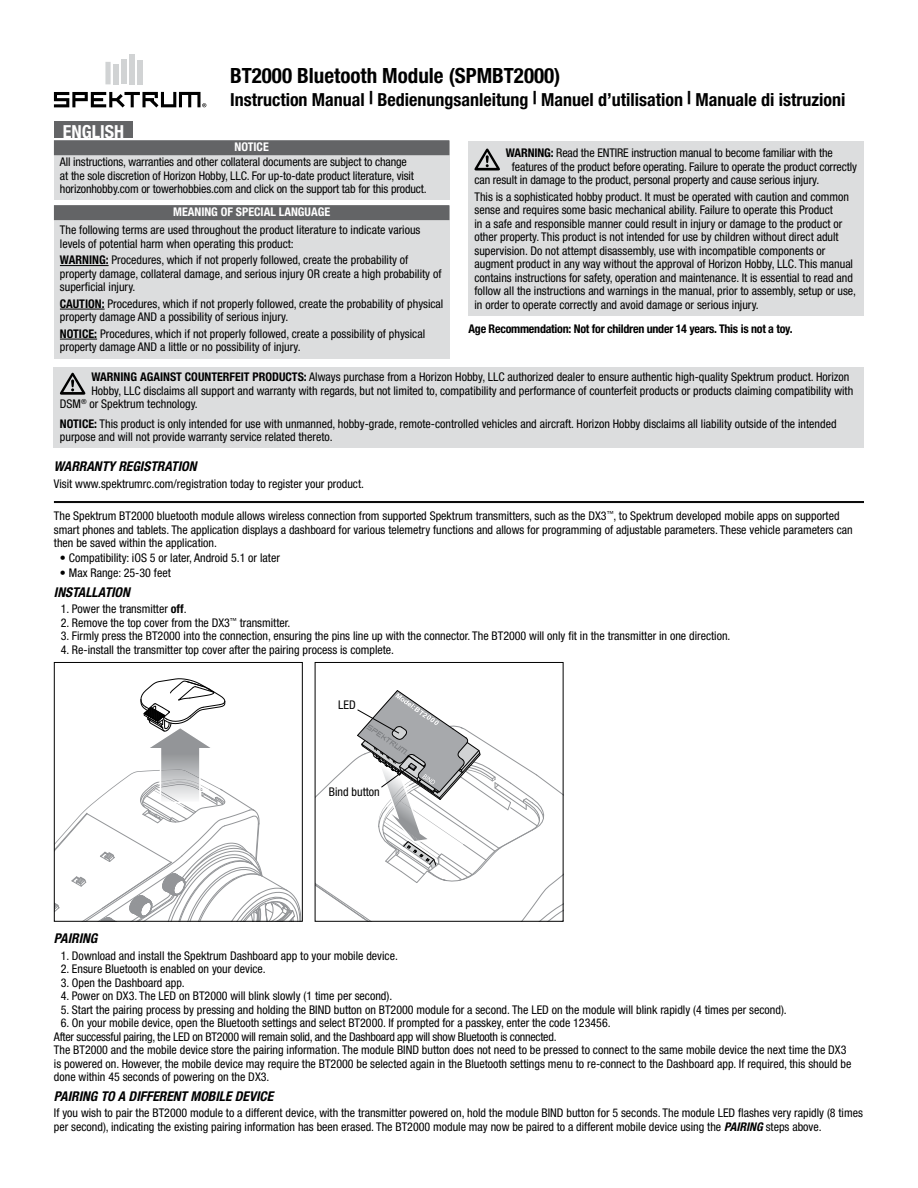
<style>
.page{position:relative;width:918px;height:1188px;background:#fff}
.page>*{position:absolute;margin:0;border:0;box-sizing:border-box;transform-origin:0 0}
.t1{font:700 condensed 21px "Helvetica Neue LT Std";color:#000}
.t2{font:700 condensed 18px "Helvetica Neue LT Std";color:#000}
.t3{font:700 condensed 18px "Helvetica Neue LT Std";color:#fff}
.t4{font:italic 700 condensed 13.5px "Helvetica Neue LT Std";color:#000}
.t5{font:condensed 12px/13.5px "Helvetica Neue LT Std";color:#000}
.t6{font:700 condensed 12px "Helvetica Neue LT Std";letter-spacing:-.02em;color:#000}
.t7{font:700 condensed 12px "Helvetica Neue LT Std";color:#fff}
.s1{font-weight:700}
.s2{font-weight:700;font-style:italic}
</style>
<div class="page">
<hr style="left:54px;top:501px;width:810px;height:1px;background:#000">
<hr style="left:54px;top:502px;width:810px;height:1px;background:#000">
<svg style="left:56px;top:678px;width:245px;height:242px"></svg>
<div style="left:54px;top:662px;width:249px;height:260px;border:1px solid #000"></div>
<svg style="left:315px;top:690px;width:248px;height:231px"></svg>
<div style="left:54px;top:122px;width:79px;height:16px;background:#636466"></div>
<div style="left:54px;top:367px;width:810px;height:48px;background:#dcddde"></div>
<div style="left:54px;top:413px;width:810px;height:35px;background:#dcddde"></div>
<svg style="left:60px;top:373px;width:25px;height:22px"></svg>
<div style="left:469px;top:141px;width:395px;height:175px;background:#dcddde"></div>
<svg style="left:475px;top:149px;width:25px;height:22px"></svg>
<div style="left:54px;top:206px;width:395px;height:153px;background:#dcddde"></div>
<div style="left:54px;top:205px;width:395px;height:15px;background:#636466"></div>
<hr style="left:60px;top:265px;width:49px;height:1px;background:#000">
<hr style="left:60px;top:309px;width:45px;height:1px;background:#000">
<hr style="left:60px;top:339px;width:37px;height:1px;background:#000">
<div style="left:54px;top:141px;width:395px;height:59px;background:#dcddde"></div>
<div style="left:54px;top:140px;width:395px;height:15px;background:#636466"></div>
<div style="left:137px;top:60px;width:5px;height:24px;background:#d1d3d4"></div>
<div style="left:129px;top:54px;width:5px;height:30px;background:#d1d3d4"></div>
<div style="left:121px;top:59px;width:5px;height:25px;background:#d1d3d4"></div>
<div style="left:113px;top:64px;width:6px;height:20px;background:#d1d3d4"></div>
<div style="left:105px;top:62px;width:6px;height:22px;background:#d1d3d4"></div>
<svg style="left:54px;top:92px;width:152px;height:16px"></svg>
<h2 class="t3" style="left:63px;top:125px;width:63px">ENGLISH</h2>
<h1 class="t1" style="left:230px;top:68px;width:332px">BT2000 Bluetooth Module (SPMBT2000)</h1>
<h2 class="t2" style="left:230px;top:93px;width:617px">Instruction Manual | Bedienungsanleitung | Manuel d’utilisation | Manuale di istruzioni</h2>
<p class="t7" style="left:235px;top:143px;width:36px">NOTICE</p>
<p class="t5" style="left:60px;top:157px;width:368px">All instructions, warranties and other collateral documents are subject to change<br>at the sole discretion of Horizon Hobby, LLC. For up-to-date product literature, visit horizonhobby.com or towerhobbies.com and click on the support tab for this product.</p>
<p class="t7" style="left:173px;top:208px;width:159px">MEANING OF SPECIAL LANGUAGE</p>
<p class="t5" style="left:60px;top:225px;width:362px">The following terms are used throughout the product literature to indicate various levels of potential harm when operating this product:</p>
<p class="t5" style="left:60px;top:255px;width:383px"><span class="s1">WARNING:</span> Procedures, which if not properly followed, create the probability of property damage, collateral damage, and serious injury OR create a high probability of superficial injury.</p>
<p class="t5" style="left:60px;top:298px;width:385px"><span class="s1">CAUTION:</span> Procedures, which if not properly followed, create the probability of physical property damage AND a possibility of serious injury.</p>
<p class="t5" style="left:60px;top:328px;width:367px"><span class="s1">NOTICE:</span> Procedures, which if not properly followed, create a possibility of physical property damage AND a little or no possibility of injury.</p>
<p class="t5" style="left:506px;top:147px;width:329px"><span class="s1">WARNING:</span> Read the ENTIRE instruction manual to become familiar with the</p>
<p class="t5" style="left:512px;top:161px;width:346px">features of the product before operating. Failure to operate the product correctly</p>
<p class="t5" style="left:475px;top:174px;width:346px">can result in damage to the product, personal property and cause serious injury.</p>
<p class="t5" style="left:475px;top:191px;width:383px">This is a sophisticated hobby product. It must be operated with caution and common sense and requires some basic mechanical ability. Failure to operate this Product<br>in a safe and responsible manner could result in injury or damage to the product or other property. This product is not intended for use by children without direct adult supervision. Do not attempt disassembly, use with incompatible components or augment product in any way without the approval of Horizon Hobby, LLC. This manual contains instructions for safety, operation and maintenance. It is essential to read and follow all the instructions and warnings in the manual, prior to assembly, setup or use, in order to operate correctly and avoid damage or serious injury.</p>
<p class="t6" style="left:469px;top:325px;width:326px">Age Recommendation: Not for children under 14 years. This is not a toy.</p>
<p class="t5" style="left:91px;top:371px;width:760px"><span class="s1">WARNING AGAINST COUNTERFEIT PRODUCTS:</span> Always purchase from a Horizon Hobby, LLC authorized dealer to ensure authentic high-quality Spektrum product. Horizon</p>
<p class="t5" style="left:91px;top:385px;width:763px">Hobby, LLC disclaims all support and warranty with regards, but not limited to, compatibility and performance of counterfeit products or products claiming compatibility with</p>
<p class="t5" style="left:60px;top:398px;width:139px">DSM<sup>®</sup> or Spektrum technology.</p>
<p class="t5" style="left:60px;top:418px;width:778px"><span class="s1">NOTICE:</span> This product is only intended for use with unmanned, hobby-grade, remote-controlled vehicles and aircraft. Horizon Hobby disclaims all liability outside of the intended purpose and will not provide warranty service related thereto.</p>
<p class="t4" style="left:54px;top:462px;width:144px">WARRANTY REGISTRATION</p>
<p class="t5" style="left:54px;top:478px;width:312px">Visit www.spektrumrc.com/registration today to register your product.</p>
<p class="t5" style="left:54px;top:511px;width:800px">The Spektrum BT2000 bluetooth module allows wireless connection from supported Spektrum transmitters, such as the DX3<sup>™</sup>, to Spektrum developed mobile apps on supported smart phones and tablets. The application displays a dashboard for various telemetry functions and allows for programming of adjustable parameters. These vehicle parameters can then be saved within the application.</p>
<p class="t5" style="left:60px;top:553px;width:222px">• Compatibility: iOS 5 or later, Android 5.1 or later</p>
<p class="t5" style="left:60px;top:568px;width:112px">• Max Range: 25-30 feet</p>
<p class="t4" style="left:54px;top:587px;width:77px">INSTALLATION</p>
<p class="t5" style="left:61px;top:604px;width:127px">1. Power the transmitter <span class="s1">off</span>.</p>
<p class="t5" style="left:61px;top:617px;width:231px">2. Remove the top cover from the DX3<sup>™</sup> transmitter.</p>
<p class="t5" style="left:61px;top:631px;width:671px">3. Firmly press the BT2000 into the connection, ensuring the pins line up with the connector. The BT2000 will only fit in the transmitter in one direction.</p>
<p class="t5" style="left:61px;top:644px;width:335px">4. Re-install the transmitter top cover after the pairing process is complete.</p>
<p class="t5" style="left:338px;top:700px;width:19px">LED</p>
<p class="t5" style="left:329px;top:786px;width:52px">Bind button</p>
<p class="t4" style="left:54px;top:934px;width:45px">PAIRING</p>
<p class="t5" style="left:61px;top:950px;width:339px">1. Download and install the Spektrum Dashboard app to your mobile device.</p>
<p class="t5" style="left:61px;top:964px;width:207px">2. Ensure Bluetooth is enabled on your device.</p>
<p class="t5" style="left:61px;top:977px;width:126px">3. Open the Dashboard app.</p>
<p class="t5" style="left:61px;top:991px;width:333px">4. Power on DX3. The LED on BT2000 will blink slowly (1 time per second).</p>
<p class="t5" style="left:61px;top:1004px;width:728px">5. Start the pairing process by pressing and holding the BIND button on BT2000 module for a second. The LED on the module will blink rapidly (4 times per second).</p>
<p class="t5" style="left:54px;top:1018px;width:799px;text-indent:7px">6. On your mobile device, open the Bluetooth settings and select BT2000. If prompted for a passkey, enter the code 123456.<br>After successful pairing, the LED on BT2000 will remain solid, and the Dashboard app will show Bluetooth is connected.<br>The BT2000 and the mobile device store the pairing information. The module BIND button does not need to be pressed to connect to the same mobile device the next time the DX3 is powered on. However, the mobile device may require the BT2000 be selected again in the Bluetooth settings menu to re-connect to the Dashboard app. If required, this should be done within 45 seconds of powering on the DX3.</p>
<p class="t4" style="left:54px;top:1091px;width:221px">PAIRING TO A DIFFERENT MOBILE DEVICE</p>
<p class="t5" style="left:54px;top:1108px;width:811px">If you wish to pair the BT2000 module to a different device, with the transmitter powered on, hold the module BIND button for 5 seconds. The module LED flashes very rapidly (8 times per second), indicating the existing pairing information has been erased. The BT2000 module may now be paired to a different mobile device using the <span class="s2">PAIRING</span> steps above.</p>
</div>
